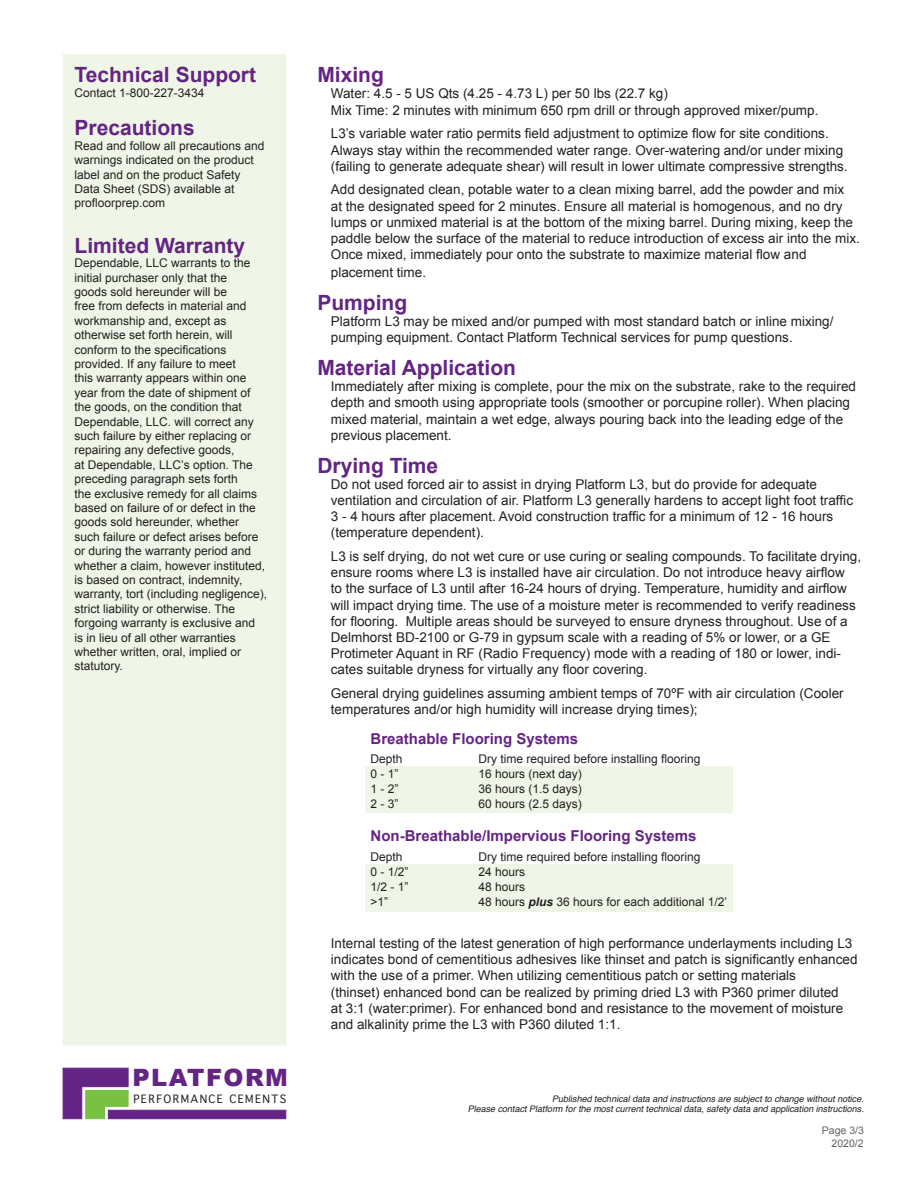
<style>
.page{position:relative;width:918px;height:1188px;background:#fff}
.page>*{position:absolute;margin:0;border:0;box-sizing:border-box;transform-origin:0 0}
.t1{font:900 23.85px "Arial";letter-spacing:.06em;color:#642483}
.t2{font:700 21px "Arial";color:#642483}
.t3{font:700 15px "Arial";color:#642483}
.t4{font:13.5px/16.2px "Arial";color:#231f20}
.t5{font:12px/14.4px "Arial";color:#231f20}
.t6{font:10.95px "Geneva";letter-spacing:.13em;color:#231f20}
.t7{font:10.5px "Arial";color:#636366}
.t8{font:italic 9px/10.8px "Helvetica";color:#231f20;text-align:right}
.s1{font-weight:700;font-style:italic}
</style>
<div class="page">
<div style="left:63px;top:54px;width:223px;height:991px;background:#eff6e8"></div>
<div style="left:108px;top:1110px;width:178px;height:9px;background:#642483;border:1px solid #642483"></div>
<svg style="left:62px;top:1067px;width:67px;height:53px;background:#7e6b81"></svg>
<div style="left:365px;top:864px;width:367px;height:48px;background:#eff6e8"></div>
<div style="left:365px;top:766px;width:367px;height:47px;background:#eff6e8"></div>
<h2 class="t2" style="left:75px;top:61px;width:183px">Technical Support</h2>
<p class="t5" style="left:75px;top:85px;width:132px">Contact 1-800-227-3434</p>
<h2 class="t2" style="left:75px;top:114px;width:122px">Precautions</h2>
<p class="t5" style="left:75px;top:138px;width:192px">Read and follow all precautions and warnings indicated on the product label and on the product Safety<br>Data Sheet (SDS) available at profloorprep.com</p>
<h2 class="t2" style="left:75px;top:232px;width:172px">Limited Warranty</h2>
<p class="t5" style="left:75px;top:256px;width:194px">Dependable, LLC warrants to the initial purchaser only that the<br>goods sold hereunder will be<br>free from defects in material and workmanship and, except as otherwise set forth herein, will conform to the specifications provided. If any failure to meet<br>this warranty appears within one year from the date of shipment of the goods, on the condition that<br>Dependable, LLC. will correct any such failure by either replacing or repairing any defective goods,<br>at Dependable, LLC’s option. The preceding paragraph sets forth<br>the exclusive remedy for all claims based on failure of or defect in the goods sold hereunder, whether such failure or defect arises before or during the warranty period and whether a claim, however instituted, is based on contract, indemnity, warranty, tort (including negligence), strict liability or otherwise. The forgoing warranty is exclusive and<br>is in lieu of all other warranties whether written, oral, implied or statutory.</p>
<h1 class="t1" style="left:132px;top:1060px;width:157px">PLATFORM</h1>
<p class="t6" style="left:133px;top:1093px;width:154px">PERFORMANCE CEMENTS</p>
<h2 class="t2" style="left:317px;top:61px;width:68px">Mixing</h2>
<p class="t4" style="left:331px;top:86px;width:489px">Water: 4.5 - 5 US Qts (4.25 - 4.73 L) per 50 lbs (22.7 kg)<br>Mix Time: 2 minutes with minimum 650 rpm drill or through approved mixer/pump.</p>
<p class="t4" style="left:331px;top:126px;width:518px">L3’s variable water ratio permits field adjustment to optimize flow for site conditions.<br>Always stay within the recommended water range. Over-watering and/or under mixing (failing to generate adequate shear) will result in lower ultimate compressive strengths.</p>
<p class="t4" style="left:331px;top:182px;width:530px">Add designated clean, potable water to a clean mixing barrel, add the powder and mix<br>at the designated speed for 2 minutes. Ensure all material is homogenous, and no dry lumps or unmixed material is at the bottom of the mixing barrel. During mixing, keep the paddle below the surface of the material to reduce introduction of excess air into the mix.<br>Once mixed, immediately pour onto the substrate to maximize material flow and</p>
<p class="t4" style="left:331px;top:265px;width:97px">placement time.</p>
<h2 class="t2" style="left:317px;top:289px;width:91px">Pumping</h2>
<p class="t4" style="left:331px;top:313px;width:504px">Platform L3 may be mixed and/or pumped with most standard batch or inline mixing/ pumping equipment. Contact Platform Technical services for pump questions.</p>
<h2 class="t2" style="left:317px;top:354px;width:200px">Material Application</h2>
<p class="t4" style="left:331px;top:379px;width:527px">Immediately after mixing is complete, pour the mix on the substrate, rake to the required depth and smooth using appropriate tools (smoother or porcupine roller). When placing mixed material, maintain a wet edge, always pouring back into the leading edge of the previous placement.</p>
<h2 class="t2" style="left:317px;top:451px;width:122px">Drying Time</h2>
<p class="t4" style="left:331px;top:476px;width:524px">Do not used forced air to assist in drying Platform L3, but do provide for adequate ventilation and circulation of air. Platform L3 generally hardens to accept light foot traffic 3 - 4 hours after placement. Avoid construction traffic for a minimum of 12 - 16 hours (temperature dependent).</p>
<p class="t4" style="left:331px;top:548px;width:532px">L3 is self drying, do not wet cure or use curing or sealing compounds. To facilitate drying, ensure rooms where L3 is installed have air circulation. Do not introduce heavy airflow<br>to the surface of L3 until after 16-24 hours of drying. Temperature, humidity and airflow will impact drying time. The use of a moisture meter is recommended to verify readiness for flooring. Multiple areas should be surveyed to ensure dryness throughout. Use of a Delmhorst BD-2100 or G-79 in gypsum scale with a reading of 5% or lower, or a GE Protimeter Aquant in RF (Radio Frequency) mode with a reading of 180 or lower, indi&shy;cates suitable dryness for virtually any floor covering.</p>
<p class="t4" style="left:331px;top:685px;width:514px">General drying guidelines assuming ambient temps of 70ºF with air circulation (Cooler temperatures and/or high humidity will increase drying times);</p>
<p class="t3" style="left:371px;top:729px;width:209px">Breathable Flooring Systems</p>
<p class="t5" style="left:371px;top:752px;width:34px">Depth</p>
<p class="t5" style="left:479px;top:752px;width:224px">Dry time required before installing flooring</p>
<p class="t5" style="left:371px;top:767px;width:30px">0 - 1”</p>
<p class="t5" style="left:479px;top:767px;width:105px">16 hours (next day)</p>
<p class="t5" style="left:371px;top:782px;width:30px">1 - 2”</p>
<p class="t5" style="left:479px;top:782px;width:105px">36 hours (1.5 days)</p>
<p class="t5" style="left:371px;top:797px;width:30px">2 - 3”</p>
<p class="t5" style="left:479px;top:797px;width:105px">60 hours (2.5 days)</p>
<p class="t3" style="left:371px;top:826px;width:327px">Non-Breathable/Impervious Flooring Systems</p>
<p class="t5" style="left:371px;top:849px;width:34px">Depth</p>
<p class="t5" style="left:479px;top:849px;width:224px">Dry time required before installing flooring</p>
<p class="t5" style="left:371px;top:864px;width:40px">0 - 1/2”</p>
<p class="t5" style="left:479px;top:864px;width:48px">24 hours</p>
<p class="t5" style="left:371px;top:879px;width:40px">1/2 - 1”</p>
<p class="t5" style="left:479px;top:879px;width:48px">48 hours</p>
<p class="t5" style="left:371px;top:894px;width:19px">&gt;1”</p>
<p class="t5" style="left:479px;top:894px;width:250px">48 hours <span class="s1">plus</span> 36 hours for each additional 1/2’</p>
<p class="t4" style="left:331px;top:935px;width:528px">Internal testing of the latest generation of high performance underlayments including L3 indicates bond of cementitious adhesives like thinset and patch is significantly enhanced with the use of a primer. When utilizing cementitious patch or setting materials<br>(thinset) enhanced bond can be realized by priming dried L3 with P360 primer diluted<br>at 3:1 (water:primer). For enhanced bond and resistance to the movement of moisture and alkalinity prime the L3 with P360 diluted 1:1.</p>
<p class="t8" style="left:468px;top:1093px;width:400px">Published technicaldata and instructionsare subjectto change withoutnotice.<br>Please contactPlatform forthe mostcurrenttechnicaldata,safetydata and application instructions.</p>
<p class="t7" style="left:822px;top:1123px;width:44px">Page 3/3</p>
<p class="t7" style="left:832px;top:1137px;width:34px">2020/2</p>
</div>
